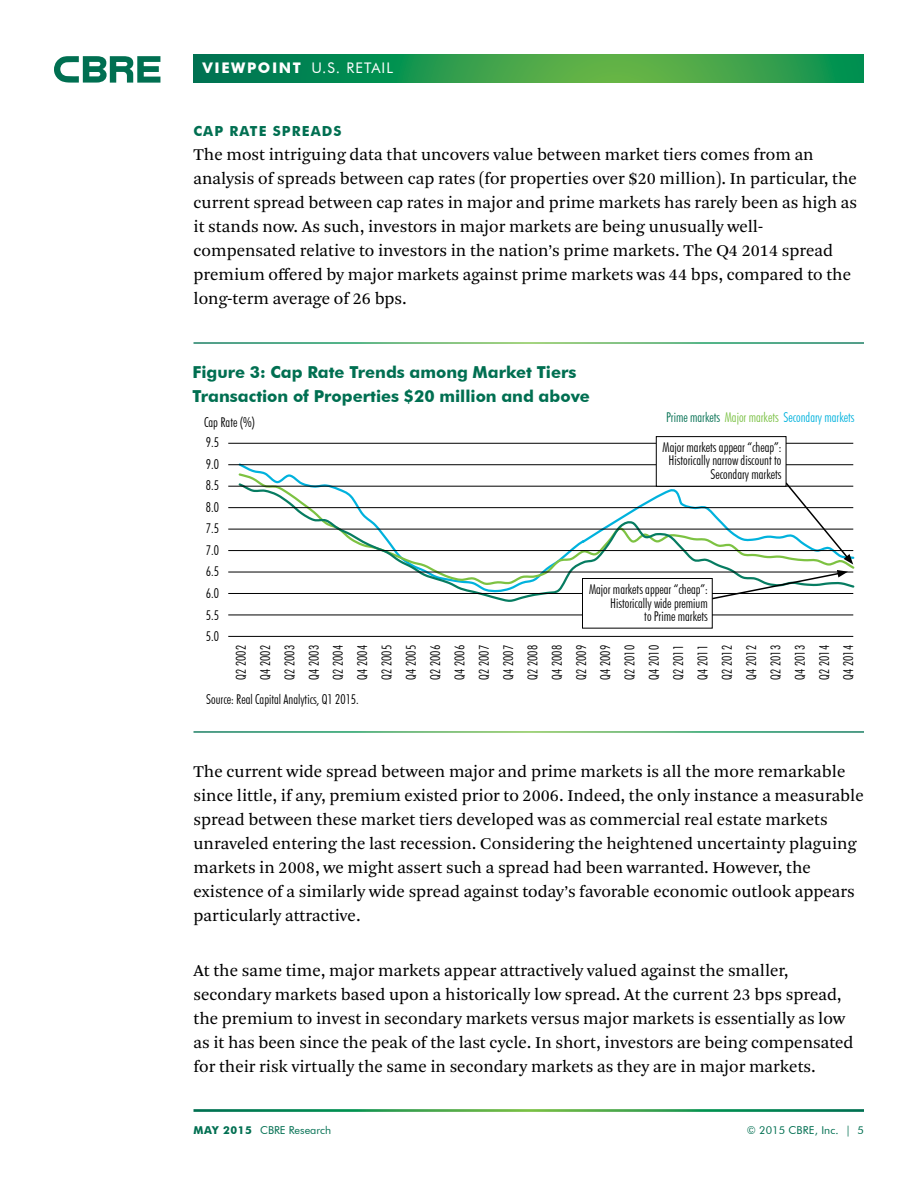
<style>
.page{position:relative;width:918px;height:1188px;background:#fff}
.page>*{position:absolute;margin:0;border:0;box-sizing:border-box;transform-origin:0 0}
.t1{font:17.25px/24px "Arnhem Pro Blond";color:#000}
.t2{font:700 16.5px/24px "Futura BT";color:#006f51}
.t3{font:14.7px "Futura BT";letter-spacing:.07em;color:#fff}
.t4{font:700 13.8px "Futura BT";letter-spacing:.08em;color:#006f51}
.t5{font:300 condensed 13.5px/24.3px "Futura BT";color:#000;text-align:justify}
.t6{font:300 condensed 13.5px "Futura BT";color:#00b2dd}
.t7{font:10.8px "Futura BT";letter-spacing:.01em;color:#006f51}
.s1{font-weight:700}
.s2{color:#006f51}
.s3{color:#7ac143}
</style>
<div class="page">
<svg style="left:194px;top:54px;width:670px;height:29px;background:#2b994d"></svg>
<svg style="left:54px;top:56px;width:106px;height:27px"></svg>
<svg style="left:237px;top:462px;width:617px;height:10px"></svg>
<svg style="left:237px;top:482px;width:618px;height:121px"></svg>
<hr style="left:228px;top:443px;width:625px;height:1px;background:#000">
<hr style="left:228px;top:464px;width:625px;height:1px;background:#000">
<hr style="left:228px;top:486px;width:625px;height:1px;background:#000">
<hr style="left:228px;top:507px;width:625px;height:1px;background:#000">
<hr style="left:228px;top:529px;width:625px;height:1px;background:#000">
<hr style="left:228px;top:550px;width:625px;height:1px;background:#000">
<hr style="left:228px;top:572px;width:625px;height:1px;background:#000">
<hr style="left:228px;top:593px;width:625px;height:1px;background:#000">
<hr style="left:228px;top:615px;width:625px;height:1px;background:#000">
<hr style="left:228px;top:636px;width:625px;height:1px;background:#000">
<svg style="left:711px;top:481px;width:142px;height:119px"></svg>
<div style="left:656px;top:437px;width:130px;height:49px;background:#fff"></div>
<div style="left:656px;top:436px;width:130px;height:50px;border:1px solid #000"></div>
<div style="left:582px;top:579px;width:130px;height:49px;background:#fff"></div>
<div style="left:582px;top:578px;width:130px;height:50px;border:1px solid #000"></div>
<p class="t3" style="left:202px;top:59px;width:192px"><span class="s1">viewpoint</span> U.s. retail</p>
<p class="t4" style="left:194px;top:123px;width:148px">Cap Rate Spreads</p>
<p class="t1" style="left:194px;top:143px;width:665px">The most intriguing data that uncovers value between market tiers comes from an analysis of spreads between cap rates (for properties over $20 million). In particular, the current spread between cap rates in major and prime markets has rarely been as high as it stands now. As such, investors in major markets are being unusually well&shy;compensated relative to investors in the nation’s prime markets. The Q4 2014 spread premium offered by major markets against prime markets was 44 bps, compared to the long-term average of 26 bps.</p>
<p class="t2" style="left:192px;top:360px;width:399px">Figure 3: Cap Rate Trends among Market Tiers<br>Transaction of Properties $20 million and above</p>
<p class="t5" style="left:204px;top:410px;width:52px">Cap Rate (%)</p>
<p class="t5" style="left:206px;top:430px;width:15px">9.5</p>
<p class="t5" style="left:206px;top:452px;width:15px">9.0</p>
<p class="t5" style="left:206px;top:473px;width:15px">8.5</p>
<p class="t5" style="left:206px;top:495px;width:15px">8.0</p>
<p class="t5" style="left:206px;top:516px;width:15px">7.5</p>
<p class="t5" style="left:206px;top:538px;width:15px">7.0</p>
<p class="t6" style="left:666px;top:409px;width:190px"><span class="s2">Prime markets</span> <span class="s3">Major markets</span> Secondary markets</p>
<p class="t5" style="left:663px;top:440px;width:120px;line-height:13.5px;text-align:right">Major markets appear “cheap”:<br>Historically narrow discount to<br>Secondary markets</p>
<p class="t5" style="left:206px;top:559px;width:15px">6.5</p>
<p class="t5" style="left:206px;top:602px;width:15px">5.5</p>
<p class="t5" style="left:206px;top:581px;width:15px">6.0</p>
<p class="t5" style="left:206px;top:624px;width:15px">5.0</p>
<p class="t5" style="left:589px;top:583px;width:120px;line-height:13.5px;text-align:right">Major markets appear “cheap”:<br>Historically wide premium<br>to Prime markets</p>
<p class="t5" style="left:229px;top:680px;width:36px;rotate:-90deg">Q2 2002<br>Q4 2002<br>Q2 2003<br>Q4 2003<br>Q2 2004<br>Q4 2004<br>Q2 2005<br>Q4 2005<br>Q2 2006<br>Q4 2006<br>Q2 2007<br>Q4 2007<br>Q2 2008<br>Q4 2008<br>Q2 2009<br>Q4 2009</p>
<p class="t5" style="left:618px;top:680px;width:36px;rotate:-90deg">Q2 2010<br>Q4 2010<br>Q2 2011<br>Q4 2011<br>Q2 2012<br>Q4 2012<br>Q2 2013<br>Q4 2013<br>Q2 2014<br>Q4 2014</p>
<p class="t5" style="left:206px;top:687px;width:154px">Source: Real Capital Analytics, Q1 2015.</p>
<p class="t1" style="left:194px;top:760px;width:672px">The current wide spread between major and prime markets is all the more remarkable since little, if any, premium existed prior to 2006. Indeed, the only instance a measurable spread between these market tiers developed was as commercial real estate markets unraveled entering the last recession. Considering the heightened uncertainty plaguing markets in 2008, we might assert such a spread had been warranted. However, the existence of a similarly wide spread against today’s favorable economic outlook appears particularly attractive.</p>
<p class="t1" style="left:194px;top:959px;width:662px">At the same time, major markets appear attractively valued against the smaller, secondary markets based upon a historically low spread. At the current 23 bps spread, the premium to invest in secondary markets versus major markets is essentially as low as it has been since the peak of the last cycle. In short, investors are being compensated for their risk virtually the same in secondary markets as they are in major markets.</p>
<p class="t7" style="left:194px;top:1123px;width:139px"><span class="s1">may 2015</span> CBRE Research</p>
<p class="t7" style="left:747px;top:1123px;width:119px">© 2015 CBRE, Inc. | 5</p>
</div>
